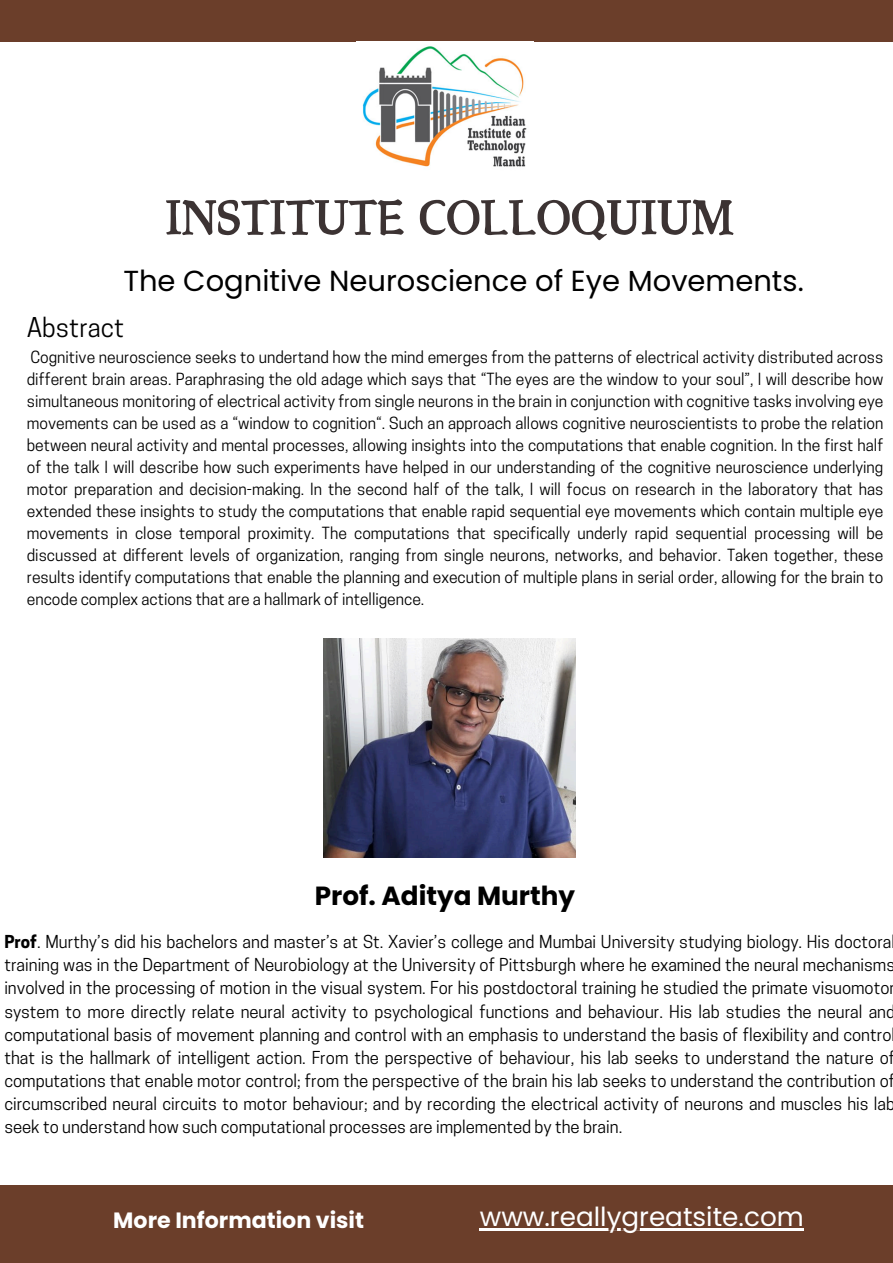
<style>
.page{position:relative;width:893px;height:1263px;background:#fff}
.page>*{position:absolute;margin:0;border:0;box-sizing:border-box;transform-origin:0 0}
.t1{font:56.25px "Canva Wu Jing Kui Ben Latin";color:#3c3333}
.t2{font:28.95px "Poppins";color:#000}
.t3{font:26.25px "Poppins";color:#fff}
.t4{font:700 26.25px "Poppins";color:#000}
.t5{font:25.42px "Cooper Hewitt";color:#000}
.t6{font:700 22.12px "Poppins";color:#fff}
.t7{font:16.73px/23.1px "Cooper Hewitt";color:#000}
.t8{font:15.75px/21.9px "Cooper Hewitt";color:#000;text-align:justify}
.s1{font-weight:700}
</style>
<div class="page">
<div style="left:0;top:0;width:893px;height:41px;background:#6b3e2a"></div>
<div style="left:0;top:1185px;width:893px;height:78px;background:#6b3e2a"></div>
<img style="left:362px;top:46px;width:165px;height:121px">
<img style="left:324px;top:639px;width:251px;height:218px">
<hr style="left:480px;top:1228px;width:324px;height:2px;background:#fff">
<h3 class="t1" style="left:165px;top:189px;width:570px">INSTITUTE COLLOQUIUM</h3>
<p class="t2" style="left:123px;top:260px;width:682px">The Cognitive Neuroscience of Eye Movements.</p>
<p class="t5" style="left:27px;top:318px;width:99px">Abstract</p>
<h1 class="t8" style="left:27px;top:348px;width:858px">Cognitive neuroscience seeks to undertand how the mind emerges from the patterns of electrical activity distributed across different brain areas. Paraphrasing the old adage which says that “The eyes are the window to your soul”, I will describe how simultaneous monitoring of electrical activity from single neurons in the brain in conjunction with cognitive tasks involving eye movements can be used as a “window to cognition“. Such an approach allows cognitive neuroscientists to probe the relation between neural activity and mental processes, allowing insights into the computations that enable cognition. In the first half of the talk I will describe how such experiments have helped in our understanding of the cognitive neuroscience underlying motor preparation and decision-making. In the second half of the talk, I will focus on research in the laboratory that has extended these insights to study the computations that enable rapid sequential eye movements which contain multiple eye movements in close temporal proximity. The computations that specifically underly rapid sequential processing will be discussed at different levels of organization, ranging from single neurons, networks, and behavior. Taken together, these results identify computations that enable the planning and execution of multiple plans in serial order, allowing for the brain to encode complex actions that are a hallmark of intelligence.</h1>
<p class="t4" style="left:315px;top:877px;width:262px">Prof. Aditya Murthy</p>
<h2 class="t7" style="left:4px;top:932px;width:892px"><span class="s1">Prof</span>. Murthy’s did his bachelors and master’s at St. Xavier’s college and Mumbai University studying biology. His doctora training was in the Department of Neurobiology at the University of Pittsburgh where he examined the neural mechanisms involved in the processing of motion in the visual system. For his postdoctoral training he studied the primate visuomotor system to more directly relate neural activity to psychological functions and behaviour. His lab studies the neural and computational basis of movement planning and control with an emphasis to understand the basis of flexibility and contro that is the hallmark of intelligent action. From the perspective of behaviour, his lab seeks to understand the nature of computations that enable motor control; from the perspective of the brain his lab seeks to understand the contribution of circumscribed neural circuits to motor behaviour; and by recording the electrical activity of neurons and muscles his lab seek to understand how such computational processes are implemented by the brain.</h2>
<p class="t6" style="left:113px;top:1205px;width:252px">More Information visit</p>
<p class="t3" style="left:480px;top:1198px;width:325px">www.reallygreatsite.com</p>
</div>
